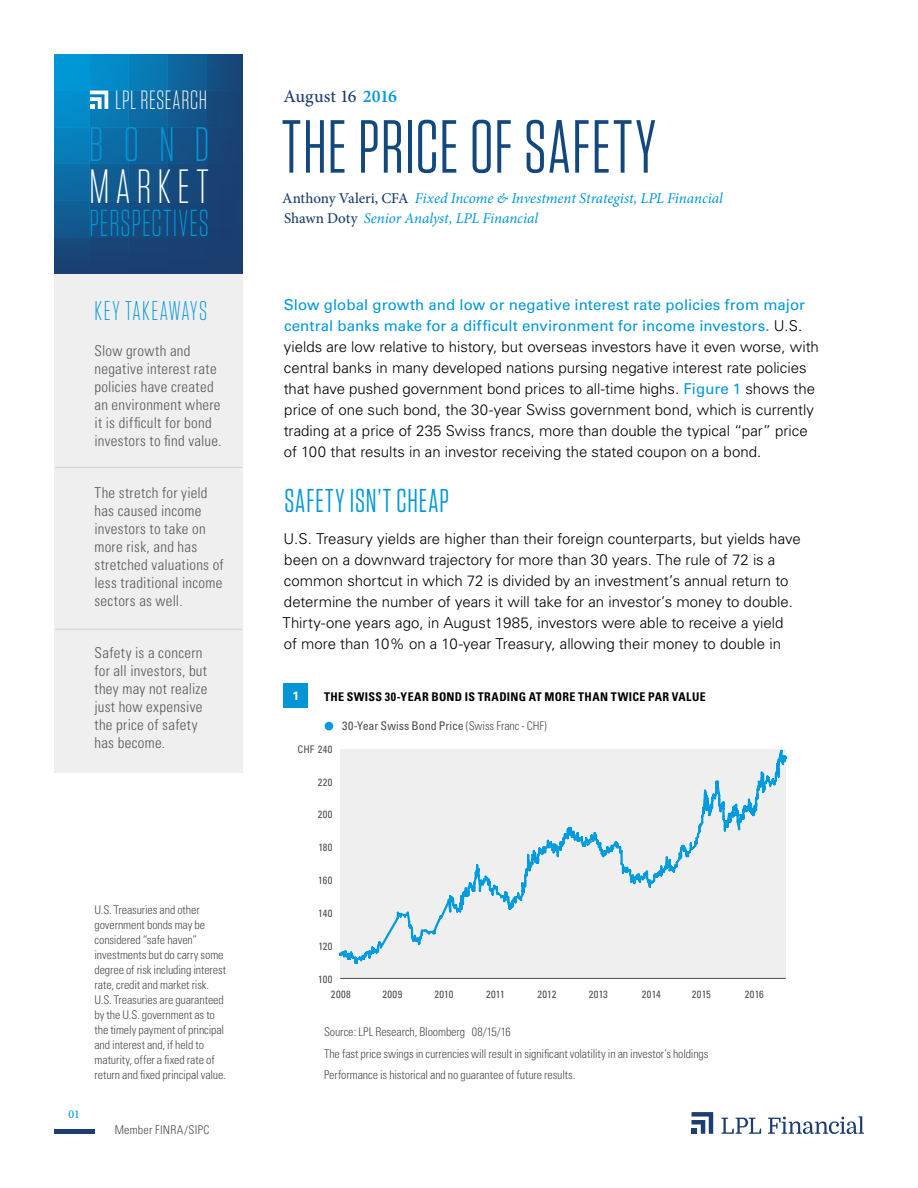
<style>
.page{position:relative;width:918px;height:1188px;background:#fff}
.page>*{position:absolute;margin:0;border:0;box-sizing:border-box;transform-origin:0 0}
.t1{font:75px "Tungsten Narrow";letter-spacing:.015em;color:#12487d}
.t2{font:300 48.3px "Tungsten Narrow";color:#0098d8}
.t3{font:300 48px "Tungsten Narrow";letter-spacing:.13em;color:#fff}
.t4{font:300 37.5px "Tungsten Narrow";letter-spacing:.03em;color:#0098d8;scale:.9 1}
.t5{font:33px "Tungsten Narrow";letter-spacing:.03em;color:#0098d8}
.t6{font:300 27px "Tungsten Narrow";letter-spacing:.055em;color:#0098d8}
.t7{font:300 26.25px "Tungsten Narrow";letter-spacing:.025em;color:#fff}
.t8{font:500 18px "Minion Pro";color:#1b3e6f}
.t9{font:300 15px/21px "Univers";color:#000}
.t10{font:300 condensed 15px/18px "Univers";letter-spacing:.02em;color:#58595b}
.t11{font:italic 15px/19.5px "Minion Pro";letter-spacing:-.005em;color:#0098d8}
.t12{font:300 condensed 12px/15px "Univers";letter-spacing:-.01em;color:#4b4f54}
.t13{font:700 condensed 12px "Univers";letter-spacing:.03em;color:#000}
.t14{font:condensed 12px "Univers";letter-spacing:-.005em;color:#4b4f54}
.t15{font:300 condensed 12px "Univers";letter-spacing:.015em;color:#4b4f54}
.t16{font:500 12px "Minion Pro";color:#0098d8}
.t17{font:700 12px "Univers";color:#fff}
.t18{font:condensed 10.5px/15.8px "Univers";letter-spacing:.035em;color:#4b4f54}
.s1{font-weight:600;color:#0098d8}
.s2{font-weight:500;font-style:normal;color:#1b3e6f}
.s3{font-weight:400;color:#0098d8}
.s4{font-weight:300}
</style>
<div class="page">
<hr style="left:54px;top:1130px;width:40px;height:4px;background:#1b3e6f">
<svg style="left:90px;top:54px;width:39px;height:220px;background:#0d6ca4"></svg>
<div style="left:206px;top:54px;width:37px;height:220px;background:#184476"></div>
<svg style="left:168px;top:54px;width:38px;height:220px;background:#135287"></svg>
<svg style="left:129px;top:54px;width:39px;height:220px;background:#0f6198"></svg>
<svg style="left:54px;top:54px;width:36px;height:220px;background:#0878b3"></svg>
<div style="left:54px;top:164px;width:189px;height:36px;background:linear-gradient(to right,#0c6ca5,#1b3b6c)"></div>
<div style="left:54px;top:200px;width:189px;height:38px;background:linear-gradient(to right,#105c92,#1a3b6c)"></div>
<div style="left:54px;top:127px;width:189px;height:37px;background:linear-gradient(to right,#0582bf,#1b3c6d)"></div>
<svg style="left:90px;top:91px;width:18px;height:18px"></svg>
<svg style="left:692px;top:1112px;width:21px;height:22px"></svg>
<svg style="left:721px;top:1118px;width:40px;height:16px"></svg>
<svg style="left:768px;top:1116px;width:96px;height:18px"></svg>
<div style="left:54px;top:274px;width:189px;height:499px;background:#efeff0"></div>
<hr style="left:55px;top:467px;width:187px;height:1px;background:#4b4f54">
<hr style="left:55px;top:629px;width:187px;height:1px;background:#4b4f54">
<div style="left:284px;top:684px;width:24px;height:24px;background:#0096d6"></div>
<div style="left:325px;top:722px;width:8px;height:8px;background:#009bde;border-radius:50%"></div>
<div style="left:340px;top:749px;width:447px;height:229px;background:#efeff0"></div>
<hr style="left:340px;top:978px;width:446px;height:1px;background:#4d4f55">
<h3 class="t7" style="left:115px;top:87px;width:93px">LPL RESEARCH</h3>
<h2 class="t2" style="left:89px;top:121px;width:123px">BOND</h2>
<h3 class="t3" style="left:89px;top:162px;width:121px">MARKET</h3>
<h3 class="t4" style="left:89px;top:205px;width:134px">PERSPECTIVES</h3>
<p class="t8" style="left:284px;top:84px;width:115px">August 16 <span class="s1">2016</span></p>
<h1 class="t1" style="left:282px;top:110px;width:376px">THE PRICE OF SAFETY</h1>
<p class="t11" style="left:282px;top:189px;width:442px"><span class="s2">Anthony Valeri, CFA</span> Fixed Income &amp; Investment Strategist, LPL Financial<br><span class="s2">Shawn Doty</span> Senior Analyst, LPL Financial</p>
<p class="t16" style="left:68px;top:1106px;width:13px">01</p>
<h3 class="t6" style="left:94px;top:298px;width:114px">KEY TAKEAWAYS</h3>
<p class="t9" style="left:284px;top:294px;width:537px"><span class="s3">Slow global growth and low or negative interest rate policies from major central banks make for a difficult environment for income investors.</span> U.S. yields are low relative to history, but overseas investors have it even worse, with central banks in many developed nations pursing negative interest rate policies that have pushed government bond prices to all-time highs. <span class="s3">Figure 1</span> shows the price of one such bond, the 30-year Swiss government bond, which is currently trading at a price of 235 Swiss francs, more than double the typical “par” price of 100 that results in an investor receiving the stated coupon on a bond.</p>
<h3 class="t5" style="left:284px;top:485px;width:166px">SAFETY ISN’T CHEAP</h3>
<p class="t9" style="left:282px;top:528px;width:520px">U.S. Treasury yields are higher than their foreign counterparts, but yields have been on a downward trajectory for more than 30 years. The rule of 72 is a common shortcut in which 72 is divided by an investment’s annual return to determine the number of years it will take for an investor’s money to double.<br>Thirty-one years ago, in August 1985, investors were able to receive a yield<br>of more than 10% on a 10-year Treasury, allowing their money to double in</p>
<p class="t10" style="left:94px;top:342px;width:129px">Slow growth and negative interest rate policies have created an environment where it is difficult for bond investors to find value.</p>
<p class="t10" style="left:94px;top:484px;width:131px">The stretch for yield has caused income investors to take on more risk, and has stretched valuations of less traditional income sectors as well.</p>
<p class="t10" style="left:94px;top:643px;width:115px">Safety is a concern for all investors, but they may not realize just how expensive the price of safety has become.</p>
<p class="t17" style="left:292px;top:689px;width:8px">1</p>
<p class="t13" style="left:324px;top:689px;width:383px">THE SWISS 30-YEAR BOND IS TRADING AT MORE THAN TWICE PAR VALUE</p>
<p class="t14" style="left:342px;top:718px;width:206px">30-Year Swiss Bond Price <span class="s4">(Swiss Franc - CHF)</span></p>
<p class="t18" style="left:297px;top:741px;width:37px">CHF 240</p>
<p class="t18" style="left:318px;top:774px;width:16px">220</p>
<p class="t18" style="left:318px;top:807px;width:16px">200</p>
<p class="t18" style="left:318px;top:839px;width:16px">180</p>
<p class="t18" style="left:318px;top:872px;width:16px">160</p>
<p class="t18" style="left:318px;top:905px;width:16px">140</p>
<p class="t18" style="left:318px;top:938px;width:16px">120</p>
<p class="t18" style="left:331px;top:971px;width:21px;text-indent:-13px">100<br>2008</p>
<p class="t12" style="left:94px;top:903px;width:133px">U.S. Treasuries and other government bonds may be considered “safe haven” investments but do carry some degree of risk including interest rate, credit and market risk.<br>U.S. Treasuries are guaranteed by the U.S. government as to the timely payment of principal and interest and, if held to maturity, offer a fixed rate of return and fixed principal value.</p>
<p class="t18" style="left:382px;top:987px;width:21px">2009</p>
<p class="t18" style="left:434px;top:987px;width:21px">2010</p>
<p class="t18" style="left:486px;top:987px;width:20px">2011</p>
<p class="t18" style="left:537px;top:987px;width:21px">2012</p>
<p class="t18" style="left:589px;top:987px;width:21px">2013</p>
<p class="t18" style="left:642px;top:987px;width:21px">2014</p>
<p class="t18" style="left:692px;top:987px;width:20px">2015</p>
<p class="t18" style="left:745px;top:987px;width:21px">2016</p>
<p class="t12" style="left:324px;top:1021px;width:386px;line-height:21.8px">Source: LPL Research, Bloomberg 08/15/16<br>The fast price swings in currencies will result in significant volatility in an investor’s holdings<br>Performance is historical and no guarantee of future results.</p>
<p class="t15" style="left:115px;top:1123px;width:96px">Member FINRA/SIPC</p>
</div>
